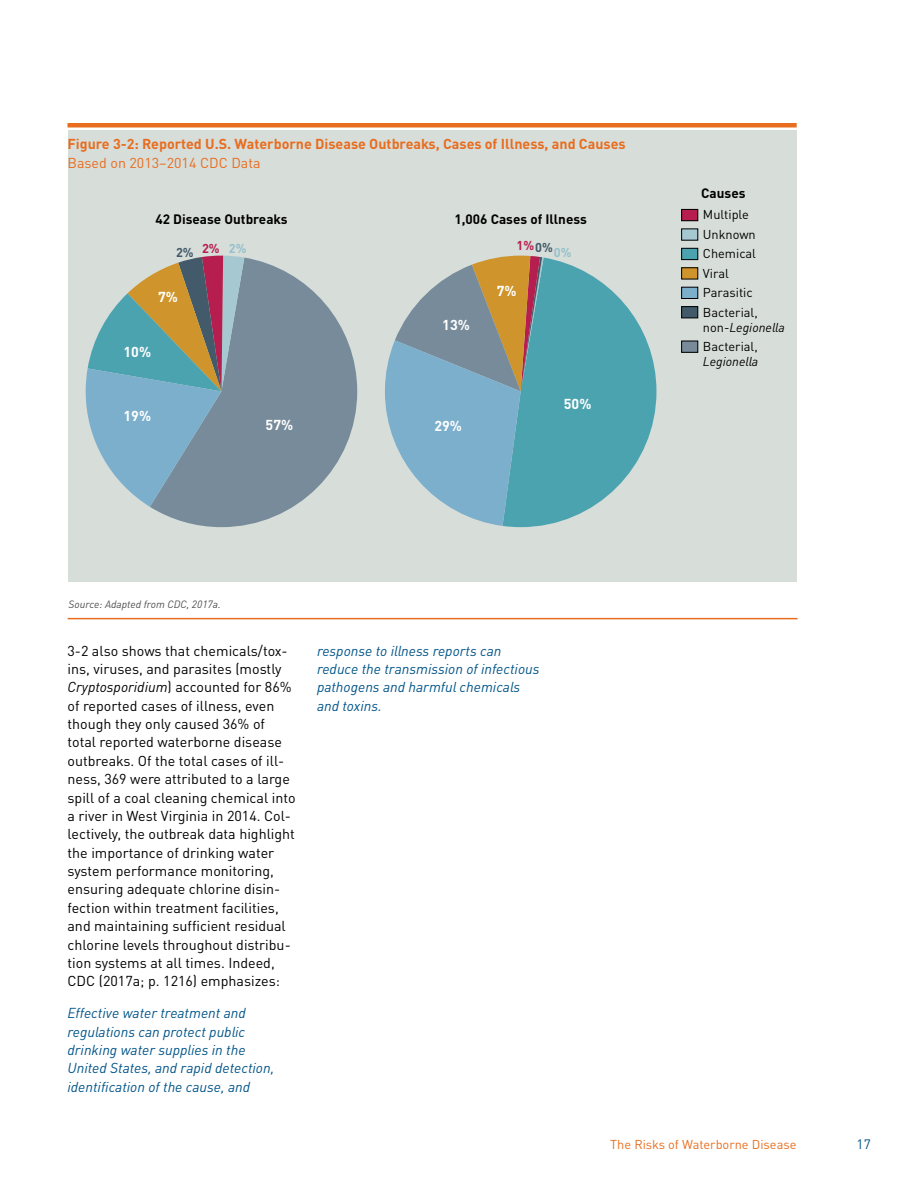
<style>
.page{position:relative;width:918px;height:1188px;background:#fff}
.page>*{position:absolute;margin:0;border:0;box-sizing:border-box;transform-origin:0 0}
.t1{font:14.25px/18.3px "DINOT";color:#000}
.t2{font:italic 14.25px/18.3px "DINOT";color:#005488}
.t3{font:700 14.25px "DINOT";color:#e86d1f}
.t4{font:14.25px "DINOT";color:#e86d1f}
.t5{font:700 14.25px "DINOT";color:#fff}
.t6{font:700 13.5px "DINOT";color:#000}
.t7{font:13.5px "DINOT";color:#005488}
.t8{font:12.75px/19.5px "DINOT";color:#000}
.t9{font:12.75px "DINOT";color:#e86d1f}
.t10{font:700 12.75px "DINOT";color:#425a69}
.t11{font:italic 12.75px "DINOT";color:#000}
.t12{font:700 12.75px "DINOT";color:#b51e4e}
.t13{font:italic 10.5px "DINOT";color:#4d4d4f}
.s1{color:#95c1ca}
.s2{font-style:italic}
</style>
<div class="page">
<div style="left:68px;top:131px;width:729px;height:451px;background:#d7ddd9"></div>
<svg style="left:385px;top:256px;width:271px;height:271px"></svg>
<svg style="left:150px;top:258px;width:207px;height:269px;fill:#778b9a"></svg>
<svg style="left:86px;top:256px;width:158px;height:251px;background:#8ba2a6"></svg>
<div style="left:68px;top:123px;width:729px;height:5px;background:#e86d1f"></div>
<div style="left:682px;top:209px;width:16px;height:12px;background:#b51e4e"></div>
<div style="left:681px;top:209px;width:17px;height:12px;border:1px solid #000"></div>
<div style="left:682px;top:229px;width:16px;height:11px;background:#a6c9d1"></div>
<div style="left:682px;top:248px;width:16px;height:12px;background:#4ca3b0"></div>
<div style="left:681px;top:248px;width:17px;height:12px;border:1px solid #000"></div>
<div style="left:682px;top:268px;width:16px;height:11px;background:#cf942b"></div>
<div style="left:682px;top:287px;width:16px;height:11px;background:#7cafcc"></div>
<div style="left:681px;top:287px;width:17px;height:12px;border:1px solid #000"></div>
<div style="left:682px;top:307px;width:16px;height:11px;background:#425a69"></div>
<div style="left:681px;top:306px;width:17px;height:12px;border:1px solid #000"></div>
<div style="left:682px;top:341px;width:16px;height:11px;background:#778b9a"></div>
<div style="left:681px;top:341px;width:17px;height:11px;border:1px solid #000"></div>
<hr style="left:68px;top:618px;width:730px;height:1px;background:#e86d1f">
<p class="t3" style="left:68px;top:134px;width:560px">Figure 3-2: Reported U.S. Waterborne Disease Outbreaks, Cases of Illness, and Causes</p>
<p class="t4" style="left:68px;top:154px;width:195px">Based on 2013–2014 CDC Data</p>
<p class="t6" style="left:155px;top:211px;width:134px">42 Disease Outbreaks</p>
<p class="t6" style="left:454px;top:211px;width:134px">1,006 Cases of Illness</p>
<p class="t12" style="left:516px;top:237px;width:19px">1%</p>
<p class="t10" style="left:176px;top:244px;width:72px">2% <sup>2%</sup> <sup>2%</sup></p>
<p class="t10" style="left:535px;top:239px;width:38px">0%<span class="s1">0%</span></p>
<p class="t5" style="left:158px;top:287px;width:21px">7%</p>
<p class="t5" style="left:124px;top:342px;width:29px">10%</p>
<p class="t5" style="left:124px;top:407px;width:29px">19%</p>
<p class="t5" style="left:266px;top:416px;width:29px">57%</p>
<p class="t5" style="left:442px;top:315px;width:29px">13%</p>
<p class="t5" style="left:497px;top:282px;width:21px">7%</p>
<p class="t5" style="left:434px;top:417px;width:29px">29%</p>
<p class="t5" style="left:564px;top:394px;width:29px">50%</p>
<p class="t13" style="left:69px;top:597px;width:154px">Source: Adapted from CDC, 2017a.</p>
<p class="t1" style="left:68px;top:641px;width:230px">3-2 also shows that chemicals/tox&shy;ins, viruses, and parasites (mostly <span class="s2">Cryptosporidium</span>) accounted for 86% of reported cases of illness, even though they only caused 36% of total reported waterborne disease outbreaks. Of the total cases of ill&shy;ness, 369 were attributed to a large spill of a coal cleaning chemical into a river in West Virginia in 2014. Col&shy;lectively, the outbreak data highlight the importance of drinking water system performance monitoring, ensuring adequate chlorine disin&shy;fection within treatment facilities, and maintaining sufficient residual chlorine levels throughout distribu&shy;tion systems at all times. Indeed, CDC (2017a; p. 1216) emphasizes:</p>
<p class="t2" style="left:68px;top:1004px;width:208px">Effective water treatment and regulations can protect public drinking water supplies in the<br>United States, and rapid detection, identification of the cause, and</p>
<p class="t2" style="left:317px;top:641px;width:224px">response to illness reports can reduce the transmission of infectious pathogens and harmful chemicals and toxins.</p>
<p class="t6" style="left:701px;top:184px;width:46px">Causes</p>
<p class="t8" style="left:703px;top:205px;width:56px">Multiple<br>Unknown<br>Chemical<br>Viral<br>Parasitic<br>Bacterial,</p>
<p class="t8" style="left:703px;top:317px;width:83px">non-<span class="s2">Legionella<br></span>Bacterial,</p>
<p class="t11" style="left:703px;top:354px;width:57px">Legionella</p>
<p class="t9" style="left:610px;top:1136px;width:188px">The Risks of Waterborne Disease</p>
<p class="t7" style="left:857px;top:1135px;width:16px">17</p>
</div>
